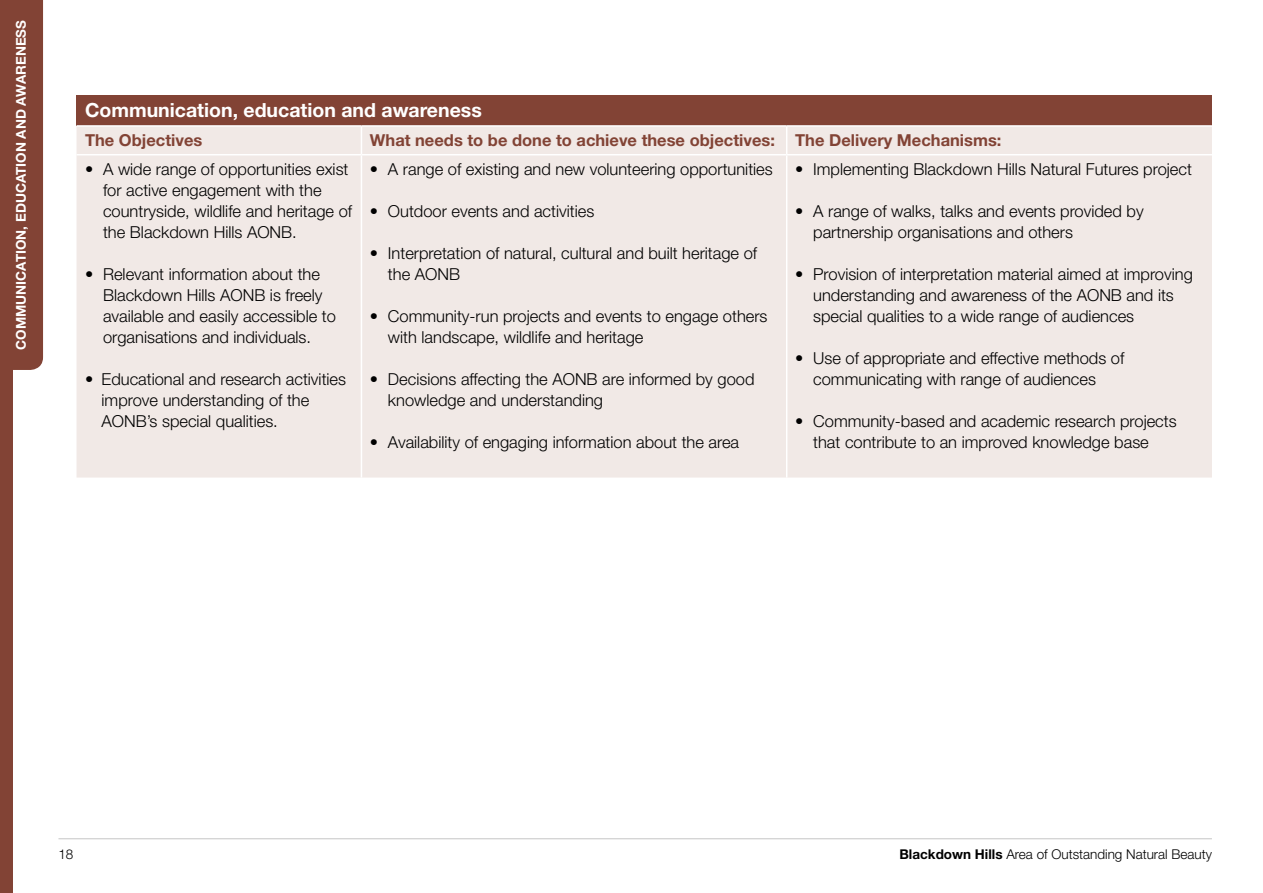
<style>
.page{position:relative;width:1263px;height:893px;background:#fff}
.page>*{position:absolute;margin:0;border:0;box-sizing:border-box;transform-origin:0 0}
.t1{font:700 19.5px "Helvetica Neue LT Std";color:#fff}
.t2{font:300 16.5px/21px "Helvetica Neue LT Std";color:#000}
.t3{font:700 16.5px "Helvetica Neue LT Std";color:#824335}
.t4{font:300 13.5px "Helvetica Neue LT Std";color:#000}
.t5{font:700 13.5px "Helvetica Neue LT Std";color:#fff}
.s1{font-weight:700}
</style>
<div class="page">
<hr style="left:58px;top:838px;width:1154px;height:1px;background:#c6c6c6">
<div style="left:0;top:0;width:43px;height:370px;background:#824335"></div>
<div style="left:0;top:132px;width:13px;height:761px;background:#824335"></div>
<div style="left:77px;top:95px;width:1135px;height:31px;background:#824335"></div>
<div style="left:77px;top:127px;width:1135px;height:351px;background:#f1e9e6"></div>
<hr style="left:77px;top:125px;width:284px;height:2px;background:#fff">
<hr style="left:361px;top:125px;width:426px;height:2px;background:#fff">
<svg style="left:361px;top:127px;width:1px;height:27px"></svg>
<hr style="left:787px;top:125px;width:425px;height:2px;background:#fff">
<hr style="left:77px;top:154px;width:284px;height:1px;background:#fff">
<hr style="left:361px;top:154px;width:426px;height:1px;background:#fff">
<hr style="left:361px;top:155px;width:1px;height:323px;background:#fff">
<hr style="left:787px;top:154px;width:425px;height:1px;background:#fff">
<svg style="left:786px;top:127px;width:1px;height:27px"></svg>
<hr style="left:786px;top:155px;width:1px;height:323px;background:#fff">
<p class="t5" style="left:13px;top:350px;width:331px;rotate:-90deg">COMMUNICATION, EDUCATION AND AWARENESS</p>
<p class="t1" style="left:85px;top:98px;width:398px">Communication, education and awareness</p>
<p class="t3" style="left:85px;top:130px;width:119px">The Objectives</p>
<p class="t3" style="left:370px;top:130px;width:633px">What needs to be done to achieve these objectives: The Delivery Mechanisms:</p>
<p class="t2" style="left:103px;top:158px;width:251px;text-indent:-18px">• A wide range of opportunities exist for active engagement with the countryside, wildlife and heritage of the Blackdown Hills AONB.</p>
<p class="t2" style="left:103px;top:263px;width:234px;text-indent:-18px">• Relevant information about the Blackdown Hills AONB is freely available and easily accessible to organisations and individuals.</p>
<p class="t2" style="left:102px;top:368px;width:246px;text-indent:-16px">• Educational and research activities improve understanding of the<br>AONB’s special qualities.</p>
<p class="t2" style="left:370px;top:158px;width:404px">• A range of existing and new volunteering opportunities</p>
<p class="t2" style="left:370px;top:200px;width:226px">• Outdoor events and activities</p>
<p class="t2" style="left:388px;top:242px;width:371px;text-indent:-18px">• Interpretation of natural, cultural and built heritage of the AONB</p>
<p class="t2" style="left:388px;top:305px;width:381px;text-indent:-18px">• Community-run projects and events to engage others with landscape, wildlife and heritage</p>
<p class="t2" style="left:388px;top:368px;width:368px;text-indent:-18px">• Decisions affecting the AONB are informed by good knowledge and understanding</p>
<p class="t2" style="left:370px;top:431px;width:371px">• Availability of engaging information about the area</p>
<p class="t2" style="left:795px;top:158px;width:398px">• Implementing Blackdown Hills Natural Futures project</p>
<p class="t2" style="left:813px;top:200px;width:332px;text-indent:-18px">• A range of walks, talks and events provided by partnership organisations and others</p>
<p class="t2" style="left:813px;top:263px;width:381px;text-indent:-18px">• Provision of interpretation material aimed at improving understanding and awareness of the AONB and its special qualities to a wide range of audiences</p>
<p class="t2" style="left:813px;top:347px;width:313px;text-indent:-18px">• Use of appropriate and effective methods of communicating with range of audiences</p>
<p class="t2" style="left:795px;top:410px;width:383px;text-align:center">• Community-based and academic research projects that contribute to an improved knowledge base</p>
<p class="t4" style="left:58px;top:846px;width:17px">18</p>
<p class="t4" style="left:899px;top:846px;width:314px"><span class="s1">Blackdown Hills</span> Area of Outstanding Natural Beauty</p>
</div>
